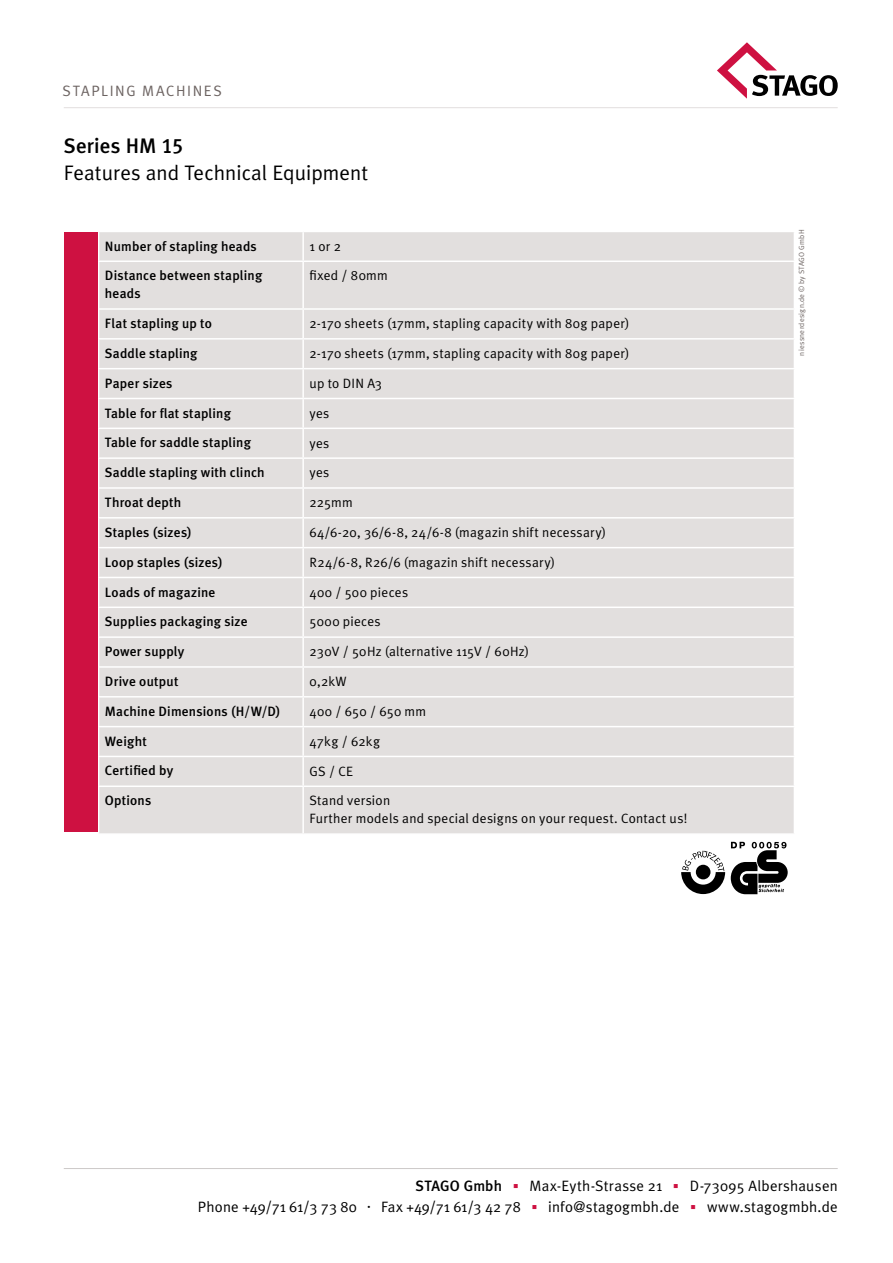
<style>
.page{position:relative;width:893px;height:1263px;background:#fff}
.page>*{position:absolute;margin:0;border:0;box-sizing:border-box;transform-origin:0 0}
.t1{font:21px "Meta Plus Normal";color:#000}
.t2{font:500 21px "Meta Plus";letter-spacing:.005em;color:#000}
.t3{font:15px "Meta Plus Normal";letter-spacing:.015em;color:#000}
.t4{font:15px "Meta Plus Normal";letter-spacing:.105em;color:#6c6361}
.t5{font:13.5px/18px "Meta Plus Normal";letter-spacing:.02em;color:#000}
.t6{font:500 13.5px/18px "Meta Plus";letter-spacing:.015em;color:#000}
.t7{font:7.5px "Meta Plus Normal";letter-spacing:.035em;color:#6c6361}
.s1{font-family:"Meta Plus Medium Caps";font-weight:400}
.s2{font-family:"Meta Plus";font-weight:500}
.s3{color:#ce1141}
</style>
<div class="page">
<svg style="left:99px;top:232px;width:695px;height:601px;background:#e3e0df"></svg>
<hr style="left:302px;top:232px;width:2px;height:28px;background:#fff">
<hr style="left:98px;top:260px;width:205px;height:2px;background:#fff">
<hr style="left:303px;top:260px;width:492px;height:2px;background:#fff">
<hr style="left:302px;top:262px;width:2px;height:46px;background:#fff">
<hr style="left:98px;top:308px;width:205px;height:2px;background:#fff">
<hr style="left:303px;top:308px;width:492px;height:2px;background:#fff">
<hr style="left:302px;top:310px;width:2px;height:28px;background:#fff">
<hr style="left:98px;top:338px;width:205px;height:2px;background:#fff">
<hr style="left:303px;top:338px;width:492px;height:2px;background:#fff">
<hr style="left:302px;top:340px;width:2px;height:28px;background:#fff">
<hr style="left:98px;top:368px;width:205px;height:1px;background:#fff">
<hr style="left:303px;top:368px;width:492px;height:1px;background:#fff">
<hr style="left:302px;top:369px;width:2px;height:29px;background:#fff">
<hr style="left:98px;top:398px;width:205px;height:1px;background:#fff">
<hr style="left:303px;top:398px;width:492px;height:1px;background:#fff">
<hr style="left:302px;top:399px;width:2px;height:29px;background:#fff">
<hr style="left:98px;top:428px;width:205px;height:1px;background:#fff">
<hr style="left:303px;top:428px;width:492px;height:1px;background:#fff">
<hr style="left:302px;top:429px;width:2px;height:28px;background:#fff">
<hr style="left:98px;top:457px;width:205px;height:2px;background:#fff">
<hr style="left:303px;top:457px;width:492px;height:2px;background:#fff">
<hr style="left:302px;top:459px;width:2px;height:28px;background:#fff">
<hr style="left:98px;top:487px;width:205px;height:2px;background:#fff">
<hr style="left:303px;top:487px;width:492px;height:2px;background:#fff">
<hr style="left:302px;top:489px;width:2px;height:28px;background:#fff">
<hr style="left:98px;top:517px;width:205px;height:1px;background:#fff">
<hr style="left:303px;top:517px;width:492px;height:1px;background:#fff">
<hr style="left:302px;top:518px;width:2px;height:29px;background:#fff">
<hr style="left:98px;top:547px;width:205px;height:1px;background:#fff">
<hr style="left:303px;top:547px;width:492px;height:1px;background:#fff">
<hr style="left:302px;top:548px;width:2px;height:29px;background:#fff">
<hr style="left:98px;top:577px;width:205px;height:1px;background:#fff">
<hr style="left:303px;top:577px;width:492px;height:1px;background:#fff">
<hr style="left:302px;top:578px;width:2px;height:28px;background:#fff">
<hr style="left:98px;top:606px;width:205px;height:2px;background:#fff">
<hr style="left:303px;top:606px;width:492px;height:2px;background:#fff">
<hr style="left:302px;top:608px;width:2px;height:28px;background:#fff">
<hr style="left:98px;top:636px;width:205px;height:2px;background:#fff">
<hr style="left:303px;top:636px;width:492px;height:2px;background:#fff">
<hr style="left:302px;top:638px;width:2px;height:28px;background:#fff">
<hr style="left:98px;top:666px;width:205px;height:2px;background:#fff">
<hr style="left:303px;top:666px;width:492px;height:2px;background:#fff">
<hr style="left:302px;top:668px;width:2px;height:28px;background:#fff">
<hr style="left:98px;top:696px;width:205px;height:1px;background:#fff">
<hr style="left:303px;top:696px;width:492px;height:1px;background:#fff">
<hr style="left:302px;top:697px;width:2px;height:29px;background:#fff">
<hr style="left:98px;top:726px;width:205px;height:1px;background:#fff">
<hr style="left:303px;top:726px;width:492px;height:1px;background:#fff">
<hr style="left:302px;top:727px;width:2px;height:29px;background:#fff">
<hr style="left:98px;top:756px;width:205px;height:1px;background:#fff">
<hr style="left:303px;top:756px;width:492px;height:1px;background:#fff">
<hr style="left:302px;top:757px;width:2px;height:28px;background:#fff">
<hr style="left:98px;top:785px;width:205px;height:2px;background:#fff">
<hr style="left:303px;top:785px;width:492px;height:2px;background:#fff">
<hr style="left:302px;top:787px;width:2px;height:46px;background:#fff">
<hr style="left:64px;top:1168px;width:774px;height:1px;background:#cdc9c8">
<svg style="left:681px;top:842px;width:107px;height:53px"></svg>
<svg style="left:717px;top:42px;width:121px;height:57px"></svg>
<hr style="left:64px;top:107px;width:774px;height:1px;background:#e2dfde">
<div style="left:64px;top:232px;width:34px;height:600px;background:#ce1141"></div>
<p class="t4" style="left:62px;top:82px;width:11px">stap</p>
<p class="t4" style="left:101px;top:82px;width:121px">ling machines</p>
<h1 class="t2" style="left:64px;top:133px;width:121px">Series HM <span class="s1">15</span></h1>
<h1 class="t1" style="left:64px;top:160px;width:306px">Features and Technical Equipment</h1>
<p class="t6" style="left:105px;top:237px;width:153px">Number of stapling heads</p>
<p class="t5" style="left:310px;top:237px;width:33px">1 or 2</p>
<p class="t6" style="left:105px;top:267px;width:159px">Distance between stapling heads</p>
<p class="t5" style="left:310px;top:267px;width:80px">fixed / 80mm</p>
<p class="t6" style="left:105px;top:314px;width:108px">Flat stapling up to</p>
<p class="t5" style="left:310px;top:314px;width:321px">2-170 sheets (17mm, stapling capacity with 80g paper)</p>
<p class="t6" style="left:105px;top:344px;width:94px">Saddle stapling</p>
<p class="t5" style="left:310px;top:344px;width:321px">2-170 sheets (17mm, stapling capacity with 80g paper)</p>
<p class="t6" style="left:105px;top:374px;width:69px">Paper sizes</p>
<p class="t5" style="left:310px;top:374px;width:74px">up to DIN A3</p>
<p class="t6" style="left:105px;top:404px;width:128px">Table for flat stapling</p>
<p class="t5" style="left:310px;top:404px;width:21px">yes</p>
<p class="t6" style="left:105px;top:434px;width:147px">Table for saddle stapling</p>
<p class="t5" style="left:310px;top:434px;width:21px">yes</p>
<p class="t6" style="left:105px;top:463px;width:161px">Saddle stapling with clinch</p>
<p class="t5" style="left:310px;top:463px;width:21px">yes</p>
<p class="t6" style="left:105px;top:493px;width:78px">Throat depth</p>
<p class="t5" style="left:310px;top:493px;width:45px">225mm</p>
<p class="t6" style="left:105px;top:523px;width:88px">Staples (sizes)</p>
<p class="t5" style="left:310px;top:523px;width:298px">64/6-20, 36/6-8, 24/6-8 (magazin shift necessary)</p>
<p class="t6" style="left:105px;top:553px;width:119px">Loop staples (sizes)</p>
<p class="t5" style="left:310px;top:553px;width:247px">R24/6-8, R26/6 (magazin shift necessary)</p>
<p class="t6" style="left:105px;top:583px;width:112px">Loads of magazine</p>
<p class="t5" style="left:310px;top:583px;width:100px">400 / 500 pieces</p>
<p class="t6" style="left:105px;top:612px;width:144px">Supplies packaging size</p>
<p class="t5" style="left:310px;top:613px;width:73px">5000 pieces</p>
<p class="t6" style="left:105px;top:642px;width:81px">Power supply</p>
<p class="t5" style="left:310px;top:642px;width:221px">230V / 50Hz (alternative 115V / 60Hz)</p>
<p class="t6" style="left:105px;top:672px;width:75px">Drive output</p>
<p class="t5" style="left:310px;top:672px;width:39px">0,2kW</p>
<p class="t6" style="left:105px;top:702px;width:177px">Machine Dimensions (H/W/D)</p>
<p class="t5" style="left:310px;top:702px;width:118px">400 / 650 / 650 mm</p>
<p class="t6" style="left:105px;top:732px;width:43px">Weight</p>
<p class="t5" style="left:310px;top:732px;width:72px">47kg / 62kg</p>
<p class="t6" style="left:105px;top:762px;width:70px">Certified by</p>
<p class="t5" style="left:310px;top:762px;width:37px">GS / CE</p>
<p class="t6" style="left:105px;top:791px;width:48px">Options</p>
<p class="t5" style="left:310px;top:791px;width:379px">Stand version<br>Further models and special designs on your request. Contact us!</p>
<p class="t7" style="left:797px;top:355px;width:126px;rotate:-90deg">niessnerdesign.de © by STAGO GmbH</p>
<p class="t3" style="left:416px;top:1177px;width:424px"><span class="s2">STAGO Gmbh</span> <span class="s3">▪</span> Max-Eyth-Strasse 21 <span class="s3">▪</span> D-73095 Albershausen</p>
<p class="t3" style="left:198px;top:1198px;width:161px">Phone +49/71 61/3 73 80</p>
<p class="t3" style="left:368px;top:1198px;width:472px"><sup>•</sup> Fax +49/71 61/3 42 78 <span class="s3">▪</span> info@stagogmbh.de <span class="s3">▪</span> www.stagogmbh.de</p>
</div>
